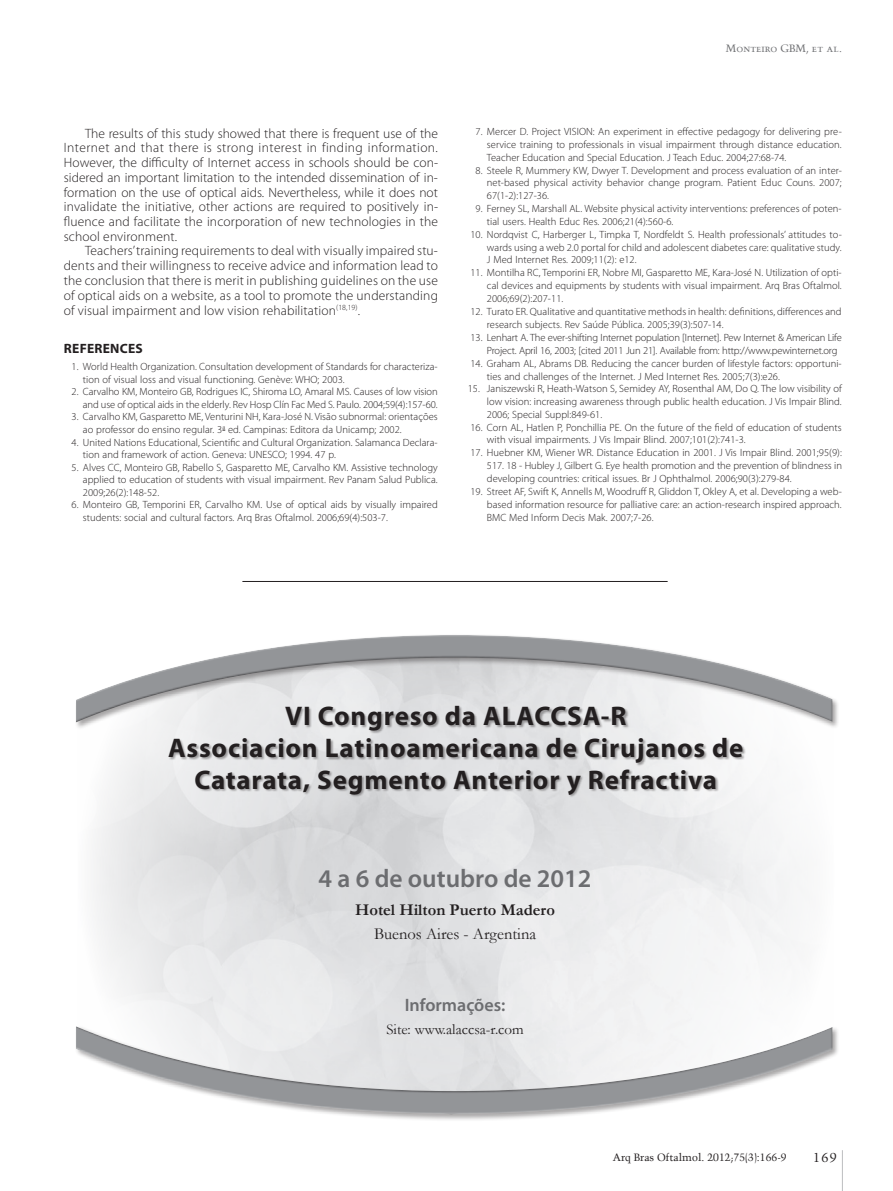
<style>
.page{position:relative;width:893px;height:1191px;background:#fff}
.page>*{position:absolute;margin:0;border:0;box-sizing:border-box;transform-origin:0 0}
.t1{font:700 27px/31.5px "Myriad Pro";letter-spacing:.03em;color:#231f20;text-align:center}
.t2{font:600 25.5px "Myriad Pro";color:#6c6d70}
.t3{font:600 18px "Myriad Pro";color:#6c6d70}
.t4{font:700 16.5px "Garamond";color:#231f20}
.t5{font:16.5px "Garamond";color:#231f20}
.t6{font:15px "Garamond";color:#231f20}
.t7{font:300 13.5px/14.7px "Myriad Pro";letter-spacing:.01em;color:#231f20}
.t8{font:700 13.5px "Myriad Pro";letter-spacing:.02em;color:#231f20}
.t9{font:12.75px "Trump Mediaeval LT Std";color:#231f20}
.t10{font:300 10.5px/12.9px "Myriad Pro";letter-spacing:.005em;color:#231f20}
.t11{font:300 10.5px/12.9px "Myriad Pro";letter-spacing:-.015em;color:#231f20}
.t12{font:10.5px "Trump Mediaeval LT Std";color:#231f20}
.t13{font:10.5px "Trump Mediaeval LT Std";color:#6c6d70}
</style>
<div class="page">
<hr style="left:842px;top:1150px;width:1px;height:41px;background:#bcbdc0">
<div style="left:74px;top:633px;width:766px;height:96px;background:#231f20;opacity:.4"></div>
<div style="left:74px;top:633px;width:760px;height:90px;background:#fff;opacity:.75"></div>
<div style="left:74px;top:655px;width:761px;height:68px;background:#231f20;opacity:.75"></div>
<div style="left:74px;top:1025px;width:766px;height:96px;background:#231f20;opacity:.4"></div>
<div style="left:74px;top:1025px;width:760px;height:90px;background:#fff;opacity:.75"></div>
<div style="left:74px;top:1025px;width:761px;height:68px;background:#231f20;opacity:.75"></div>
<div style="left:168px;top:706px;width:578px;height:91px;background:#231f20;opacity:.4"></div>
<hr style="left:242px;top:581px;width:426px;height:1px;background:#231f20">
<p class="t7" style="left:64px;top:126px;width:376px;text-indent:21px">The results of this study showed that there is frequent use of the Internet and that there is strong interest in finding information.<br>However, the difficulty of Internet access in schools should be con-- sidered an important limitation to the intended dissemination of in&shy;formation on the use of optical aids. Nevertheless, while it does not invalidate the initiative, other actions are required to positively in&shy;fluence and facilitate the incorporation of new technologies in the school environment.</p>
<p class="t7" style="left:64px;top:244px;width:376px;text-align:justify;text-indent:21px">Teachers’ training requirements to deal with visually impaired stu&shy;dents and their willingness to receive advice and information lead to the conclusion that there is merit in publishing guidelines on the use of optical aids on a website, as a tool to promote the understanding of visual impairment and low vision rehabilitation<sup>(18,19)</sup>.</p>
<p class="t8" style="left:64px;top:339px;width:81px">REFERENCES</p>
<p class="t10" style="left:83px;top:360px;width:356px;text-indent:-11px">1. World Health Organization. Consultation development of Standards for characteriza&shy;tion of visual loss and visual functioning. Genève: WHO; 2003.</p>
<p class="t10" style="left:72px;top:385px;width:368px;text-align:right">2. Carvalho KM, Monteiro GB, Rodrigues IC, Shiroma LO, Amaral MS. Causes of low vision and use of optical aids in the elderly. Rev Hosp Clín Fac Med S. Paulo. 2004;59(4):157-60.</p>
<p class="t10" style="left:83px;top:411px;width:356px;text-indent:-11px">3. Carvalho KM, Gasparetto ME, Venturini NH, Kara-José N. Visão subnormal: orientações ao professor do ensino regular. 3<sup>a</sup> ed. Campinas: Editora da Unicamp; 2002.</p>
<p class="t10" style="left:83px;top:436px;width:356px;text-indent:-11px">4. United Nations Educational, Scientific and Cultural Organization. Salamanca Declara&shy;tion and framework of action. Geneva: UNESCO; 1994. 47 p.</p>
<p class="t10" style="left:83px;top:461px;width:356px;text-align:justify;text-indent:-11px">5. Alves CC, Monteiro GB, Rabello S, Gasparetto ME, Carvalho KM. Assistive technology applied to education of students with visual impairment. Rev Panam Salud Publica.<br>2009;26(2):148-52.</p>
<p class="t10" style="left:83px;top:499px;width:356px;line-height:12.5px;text-indent:-11px">6. Monteiro GB, Temporini ER, Carvalho KM. Use of optical aids by visually impaired students: social and cultural factors. Arq Bras Oftalmol. 2006;69(4):503-7.</p>
<p class="t13" style="left:726px;top:42px;width:118px">Monteiro GBM, et al.</p>
<p class="t10" style="left:487px;top:126px;width:357px;text-align:justify;text-indent:-11px">7. Mercer D. Project VISION: An experiment in effective pedagogy for delivering pre&shy;service training to professionals in visual impairment through distance education.<br>Teacher Education and Special Education. J Teach Educ. 2004;27:68-74.</p>
<p class="t10" style="left:487px;top:164px;width:356px;text-align:justify;text-indent:-11px">8. Steele R, Mummery KW, Dwyer T. Development and process evaluation of an inter&shy;net-based physical activity behavior change program. Patient Educ Couns. 2007; 67(1-2):127-36.</p>
<p class="t10" style="left:487px;top:202px;width:356px;text-indent:-11px">9. Ferney SL, Marshall AL. Website physical activity interventions: preferences of poten&shy;tial users. Health Educ Res. 2006;21(4):560-6.</p>
<p class="t10" style="left:487px;top:228px;width:356px;text-align:justify;text-indent:-16px">10. Nordqvist C, Harberger L, Timpka T, Nordfeldt S. Health professionals’ attitudes to&shy;wards using a web 2.0 portal for child and adolescent diabetes care: qualitative study.<br>J Med Internet Res. 2009;11(2): e12.</p>
<p class="t10" style="left:487px;top:267px;width:356px;text-align:justify;text-indent:-16px">11. Montilha RC, Temporini ER, Nobre MI, Gasparetto ME, Kara-José N. Utilization of opti&shy;cal devices and equipments by students with visual impairment. Arq Bras Oftalmol.<br>2006;69(2):207-11.</p>
<p class="t10" style="left:487px;top:305px;width:356px;text-indent:-16px">12. Turato ER. Qualitative and quantitative methods in health: definitions, differences and research subjects. Rev Saúde Pública. 2005;39(3):507-14.</p>
<p class="t11" style="left:487px;top:331px;width:356px;text-indent:-16px">13. Lenhart A. The ever-shifting Internet population [Internet]. Pew Internet &amp; American Life<br>Project. April 16, 2003; [cited 2011 Jun 21]. Available from: http://www.pewinternet.org</p>
<p class="t10" style="left:487px;top:357px;width:356px;text-indent:-16px">14. Graham AL, Abrams DB. Reducing the cancer burden of lifestyle factors: opportuni&shy;ties and challenges of the Internet. J Med Internet Res. 2005;7(3):e26.</p>
<p class="t10" style="left:487px;top:383px;width:356px;text-align:justify;text-indent:-19px">15. Janiszewski R, Heath-Watson S, Semidey AY, Rosenthal AM, Do Q. The low visibility of low vision: increasing awareness through public health education. J Vis Impair Blind.<br>2006; Special Suppl:849-61.</p>
<p class="t10" style="left:487px;top:421px;width:356px;text-indent:-16px">16. Corn AL, Hatlen P, Ponchillia PE. On the future of the field of education of students with visual impairments. J Vis Impair Blind. 2007;101(2):741-3.</p>
<p class="t10" style="left:487px;top:446px;width:357px;text-align:justify;text-indent:-16px">17. Huebner KM, Wiener WR. Distance Education in 2001. J Vis Impair Blind. 2001;95(9):<br>517. 18 - Hubley J, Gilbert G. Eye health promotion and the prevention of blindness in developing countries: critical issues. Br J Ophthalmol. 2006;90(3):279-84.</p>
<p class="t10" style="left:487px;top:485px;width:356px;text-align:justify;text-indent:-16px">19. Street AF, Swift K, Annells M, Woodruff R, Gliddon T, Okley A, et al. Developing a web&shy;based information resource for palliative care: an action-research inspired approach.<br>BMC Med Inform Decis Mak. 2007;7-26.</p>
<h1 class="t1" style="left:168px;top:699px;width:577px">VI Congreso da ALACCSA-R<br>Associacion Latinoamericana de Cirujanos de<br>Catarata, Segmento Anterior y Refractiva</h1>
<h2 class="t2" style="left:319px;top:862px;width:275px">4 a 6 de outubro de 2012</h2>
<h3 class="t4" style="left:355px;top:898px;width:201px">Hotel Hilton Puerto Madero</h3>
<h3 class="t5" style="left:374px;top:922px;width:164px">Buenos Aires - Argentina</h3>
<h3 class="t3" style="left:405px;top:993px;width:102px">Informações:</h3>
<h3 class="t6" style="left:386px;top:1018px;width:139px">Site: www.alaccsa-r.com</h3>
<p class="t12" style="left:613px;top:1151px;width:175px">Arq Bras Oftalmol. 2012;75(3):166-9</p>
<p class="t9" style="left:813px;top:1149px;width:25px">169</p>
</div>
